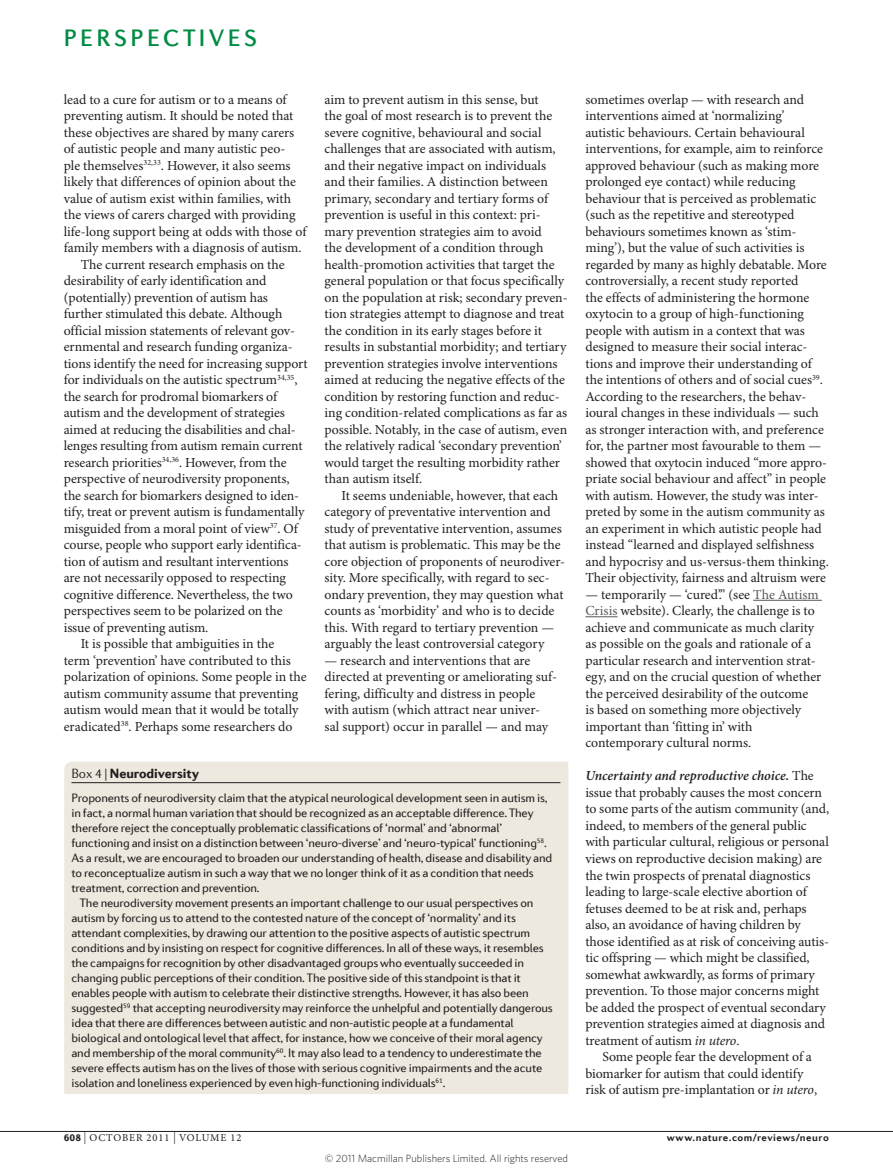
<style>
.page{position:relative;width:893px;height:1174px;background:#fff}
.page>*{position:absolute;margin:0;border:0;box-sizing:border-box;transform-origin:0 0}
.t1{font:500 24px "Diverda Sans Com";letter-spacing:.14em;color:#008b43}
.bodyindent{font:13.8px/16.5px "Minion Pro";letter-spacing:-.005em;color:#231f20}
.bodyfirst{font:13.8px/16.5px "Minion Pro";letter-spacing:-.005em;color:#231f20}
.boxtitletint{font:900 13.5px "Diverda Sans Com";letter-spacing:-.005em;color:#231f20}
.boxbodytint{font:12.3px/15px "Diverda Sans Com";letter-spacing:-.015em;color:#231f20}
.boxbody1tint{font:12.3px/15px "Diverda Sans Com";letter-spacing:-.015em;color:#231f20}
.t2{font:300 10.5px "Whitney";color:#231f20}
.t3{font:700 10.5px "Diverda Sans Com";letter-spacing:.045em;color:#231f20}
.t4{font:10.5px "Minion Pro";letter-spacing:.085em;color:#231f20}
.s1{font-weight:300}
.s2{color:#57585a}
.s3{font-weight:600;font-style:italic}
.s4{font-style:italic}
.s5{font-family:"Diverda Sans Com";font-weight:900}
.s6{font-size:12px}
</style>
<div class="page">
<hr style="left:0;top:1131px;width:893px;height:1px;background:#231f20">
<hr style="left:753px;top:600px;width:69px;height:1px;background:#57585a">
<hr style="left:585px;top:616px;width:33px;height:1px;background:#57585a">
<div style="left:64px;top:761px;width:504px;height:333px;background:#ede9de"></div>
<hr style="left:71px;top:782px;width:489px;height:1px;background:#231f20">
<h1 class="t1" style="left:64px;top:24px;width:195px">PERSPECTIVES</h1>
<p class="bodyindent" style="left:64px;top:92px;width:244px">lead to a cure for autism or to a means of preventing autism. It should be noted that these objectives are shared by many carers of autistic people and many autistic peo-<br>ple themselves<sup>32,33</sup>. However, it also seems likely that differences of opinion about the value of autism exist within families, with the views of carers charged with providing life-long support being at odds with those of family members with a diagnosis of autism.</p>
<p class="bodyindent" style="left:64px;top:257px;width:245px;text-indent:17px">The current research emphasis on the desirability of early identification and (potentially) prevention of autism has further stimulated this debate. Although official mission statements of relevant gov&shy;ernmental and research funding organiza&shy;tions identify the need for increasing support for individuals on the autistic spectrum<sup>34,35</sup>, the search for prodromal biomarkers of autism and the development of strategies aimed at reducing the disabilities and chal&shy;lenges resulting from autism remain current research priorities<sup>34,36</sup>. However, from the perspective of neurodiversity proponents, the search for biomarkers designed to iden&shy;tify, treat or prevent autism is fundamentally misguided from a moral point of view<sup>37</sup>. Of course, people who support early identifica&shy;tion of autism and resultant interventions are not necessarily opposed to respecting cognitive difference. Nevertheless, the two perspectives seem to be polarized on the issue of preventing autism.</p>
<p class="bodyindent" style="left:64px;top:636px;width:244px;text-indent:17px">It is possible that ambiguities in the<br>term ‘prevention’ have contributed to this polarization of opinions. Some people in the autism community assume that preventing autism would mean that it would be totally eradicated<sup>38</sup>. Perhaps some researchers do</p>
<p class="bodyindent" style="left:325px;top:92px;width:245px">aim to prevent autism in this sense, but<br>the goal of most research is to prevent the severe cognitive, behavioural and social challenges that are associated with autism, and their negative impact on individuals and their families. A distinction between primary, secondary and tertiary forms of prevention is useful in this context: pri&shy;mary prevention strategies aim to avoid<br>the development of a condition through health-promotion activities that target the general population or that focus specifically on the population at risk; secondary preven&shy;tion strategies attempt to diagnose and treat the condition in its early stages before it results in substantial morbidity; and tertiary prevention strategies involve interventions aimed at reducing the negative effects of the condition by restoring function and reduc&shy;ing condition-related complications as far as possible. Notably, in the case of autism, even the relatively radical ‘secondary prevention’ would target the resulting morbidity rather than autism itself.</p>
<p class="bodyindent" style="left:325px;top:488px;width:242px;text-indent:17px">It seems undeniable, however, that each category of preventative intervention and study of preventative intervention, assumes that autism is problematic. This may be the core objection of proponents of neurodiver&shy;sity. More specifically, with regard to sec&shy;ondary prevention, they may question what counts as ‘morbidity’ and who is to decide this. With regard to tertiary prevention — arguably the least controversial category</p>
<p class="bodyindent" style="left:325px;top:653px;width:234px">— research and interventions that are directed at preventing or ameliorating suf&shy;fering, difficulty and distress in people with autism (which attract near univer&shy;sal support) occur in parallel — and may</p>
<p class="boxtitletint" style="left:71px;top:765px;width:129px"><span class="s1">Box 4 |</span> Neurodiversity</p>
<p class="boxbody1tint" style="left:71px;top:790px;width:482px">Proponents of neurodiversity claim that the atypical neurological development seen in autism is, in fact, a normal human variation that should be recognized as an acceptable difference. They therefore reject the conceptually problematic classifications of ‘normal’ and ‘abnormal’ functioning and insist on a distinction between ‘neuro-diverse’ and ‘neuro-typical’ functioning<sup>58</sup>.<br>As a result, we are encouraged to broaden our understanding of health, disease and disability and to reconceptualize autism in such a way that we no longer think of it as a condition that needs treatment, correction and prevention.</p>
<p class="boxbodytint" style="left:71px;top:895px;width:483px;text-indent:9px">The neurodiversity movement presents an important challenge to our usual perspectives on autism by forcing us to attend to the contested nature of the concept of ‘normality’ and its attendant complexities, by drawing our attention to the positive aspects of autistic spectrum conditions and by insisting on respect for cognitive differences. In all of these ways, it resembles the campaigns for recognition by other disadvantaged groups who eventually succeeded in changing public perceptions of their condition. The positive side of this standpoint is that it enables people with autism to celebrate their distinctive strengths. However, it has also been suggested<sup>59</sup> that accepting neurodiversity may reinforce the unhelpful and potentially dangerous idea that there are differences between autistic and non-autistic people at a fundamental biological and ontological level that affect, for instance, how we conceive of their moral agency and membership of the moral community<sup>60</sup>. It may also lead to a tendency to underestimate the severe effects autism has on the lives of those with serious cognitive impairments and the acute isolation and loneliness experienced by even high-functioning individuals<sup>61</sup>.</p>
<p class="bodyindent" style="left:585px;top:92px;width:245px">sometimes overlap — with research and interventions aimed at ‘normalizing’<br>autistic behaviours. Certain behavioural interventions, for example, aim to reinforce approved behaviour (such as making more prolonged eye contact) while reducing behaviour that is perceived as problematic (such as the repetitive and stereotyped behaviours sometimes known as ‘stim&shy;ming’), but the value of such activities is regarded by many as highly debatable. More controversially, a recent study reported<br>the effects of administering the hormone oxytocin to a group of high-functioning people with autism in a context that was designed to measure their social interac&shy;tions and improve their understanding of the intentions of others and of social cues<sup>39</sup>.<br>According to the researchers, the behav&shy;ioural changes in these individuals — such as stronger interaction with, and preference for, the partner most favourable to them — showed that oxytocin induced “more appro&shy;priate social behaviour and affect” in people with autism. However, the study was inter&shy;preted by some in the autism community as an experiment in which autistic people had instead “learned and displayed selfishness and hypocrisy and us-versus-them thinking.<br>Their objectivity, fairness and altruism were</p>
<p class="bodyindent" style="left:585px;top:587px;width:237px">— temporarily — ‘cured’.” (see <span class="s2">The Autism Crisis</span> website). Clearly, the challenge is to achieve and communicate as much clarity as possible on the goals and rationale of a particular research and intervention strat&shy;egy, and on the crucial question of whether the perceived desirability of the outcome<br>is based on something more objectively important than ‘fitting in’ with contemporary cultural norms.</p>
<p class="bodyfirst" style="left:585px;top:768px;width:245px"><span class="s3">Uncertainty and reproductive choice.</span> The issue that probably causes the most concern to some parts of the autism community (and, indeed, to members of the general public with particular cultural, religious or personal views on reproductive decision making) are the twin prospects of prenatal diagnostics leading to large-scale elective abortion of fetuses deemed to be at risk and, perhaps also, an avoidance of having children by those identified as at risk of conceiving autis&shy;tic offspring — which might be classified, somewhat awkwardly, as forms of primary prevention. To those major concerns might be added the prospect of eventual secondary prevention strategies aimed at diagnosis and treatment of autism <span class="s4">in utero</span>.</p>
<p class="bodyindent" style="left:585px;top:1049px;width:233px;text-indent:17px">Some people fear the development of a biomarker for autism that could identify risk of autism pre-implantation or <span class="s4">in utero</span>,</p>
<p class="t4" style="left:64px;top:1131px;width:179px"><span class="s5">608</span> <span class="s6">|</span> OCTOBER 2011 <span class="s6">|</span> VOLUME 12</p>
<p class="t3" style="left:667px;top:1130px;width:164px">www.nature.com/reviews/neuro</p>
<p class="t2" style="left:325px;top:1151px;width:245px">© 2011 Macmillan Publishers Limited. All rights reserved</p>
</div>
